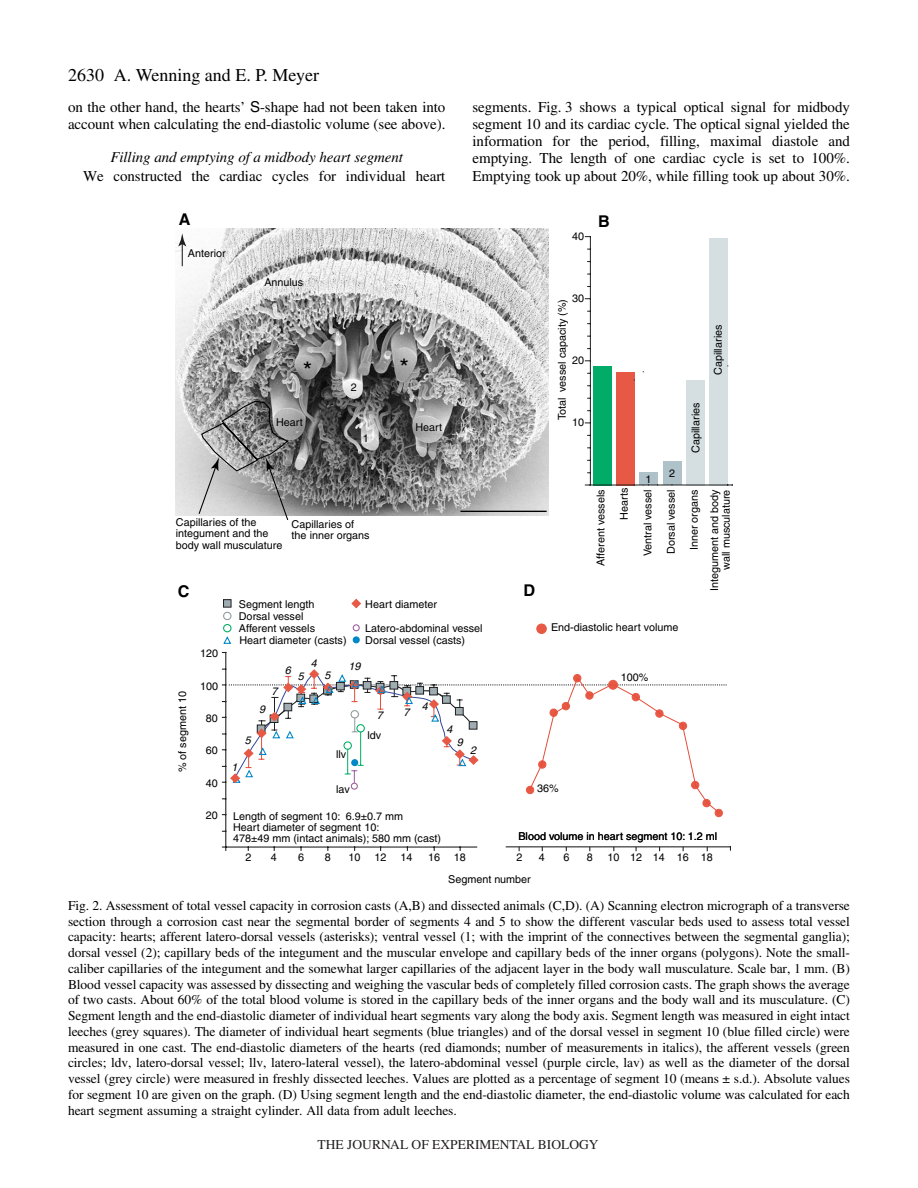
<style>
.page{position:relative;width:918px;height:1188px;background:#fff}
.page>*{position:absolute;margin:0;border:0;box-sizing:border-box;transform-origin:0 0}
.t1{font:24.3px "Helvetica";color:#000}
.t2{font:18px "Times";color:#000}
.t3{font:700 16.2px "Helvetica";color:#000}
.t4{font:15px/17.2px "Times";letter-spacing:-.005em;color:#000}
.t5{font:italic 15px "Times";letter-spacing:-.005em;color:#000}
.t6{font:13.5px/15.8px "Times";letter-spacing:-.005em;color:#000;text-align:justify}
.t7{font:13.5px "Times";color:#231f20}
.t8{font:10.8px/11.4px "Helvetica";color:#000}
.t9{font:italic 10.8px "Helvetica";color:#000}
.s1{font-family:"Helvetica"}
.s2{color:#fff}
</style>
<div class="page">
<div style="left:715px;top:809px;width:8px;height:8px;border:1px solid #e85945;border-radius:50%"></div>
<img style="left:176px;top:229px;width:373px;height:287px">
<hr style="left:460px;top:511px;width:87px;height:1px;background:#000">
<svg style="left:198px;top:400px;width:92px;height:120px"></svg>
<hr style="left:590px;top:237px;width:1px;height:248px;background:#1f2021">
<div style="left:616px;top:372px;width:19px;height:113px;background:#e85945"></div>
<div style="left:687px;top:380px;width:18px;height:105px;background:#d5dfe1"></div>
<div style="left:639px;top:473px;width:19px;height:12px;background:#afc1c9"></div>
<div style="left:663px;top:461px;width:18px;height:24px;background:#afc1c9"></div>
<div style="left:709px;top:238px;width:19px;height:247px;background:#d5dfe1"></div>
<div style="left:593px;top:366px;width:19px;height:119px;background:#00ac68"></div>
<hr style="left:589px;top:485px;width:143px;height:1px;background:#1f2021">
<hr style="left:506px;top:846px;width:224px;height:1px;background:#1f2021">
<hr style="left:225px;top:652px;width:1px;height:195px;background:#1f2021">
<hr style="left:226px;top:847px;width:251px;height:1px;background:#1f2021">
<div style="left:224px;top:600px;width:7px;height:7px;background:#9fadb3"></div>
<div style="left:223px;top:599px;width:8px;height:9px;border:1px solid #1f2021"></div>
<svg style="left:351px;top:598px;width:10px;height:11px"></svg>
<div style="left:537px;top:624px;width:9px;height:9px;background:#e85945;border-radius:50%"></div>
<div style="left:536px;top:624px;width:11px;height:10px;border:1px solid #e85945;border-radius:50%"></div>
<svg style="left:223px;top:636px;width:9px;height:8px"></svg>
<svg style="left:177px;top:231px;width:10px;height:35px"></svg>
<div style="left:223px;top:612px;width:9px;height:8px;border:1px solid #8e9b9f;border-radius:50%"></div>
<div style="left:353px;top:624px;width:7px;height:7px;border:1px solid #9d5b9d;border-radius:50%"></div>
<div style="left:223px;top:624px;width:9px;height:8px;border:1px solid #00ae66;border-radius:50%"></div>
<svg style="left:222px;top:669px;width:505px;height:146px"></svg>
<div style="left:351px;top:759px;width:7px;height:7px;border:1px solid #0087c8;border-radius:50%"></div>
<svg style="left:353px;top:637px;width:6px;height:6px"></svg>
<div style="left:353px;top:636px;width:7px;height:7px;border:1px solid #0087c8;border-radius:50%"></div>
<h2 class="t2" style="left:68px;top:68px;width:37px">2630</h2>
<p class="t4" style="left:68px;top:100px;width:379px">on the other hand, the hearts’ <span class="s1">S</span>-shape had not been taken into account when calculating the end-diastolic volume (see above).</p>
<p class="t5" style="left:110px;top:151px;width:294px">Filling and emptying of a midbody heart segment</p>
<p class="t4" style="left:83px;top:169px;width:364px">We constructed the cardiac cycles for individual heart</p>
<h2 class="t2" style="left:114px;top:68px;width:207px">A. Wenning and E. P. Meyer</h2>
<p class="t3" style="left:179px;top:214px;width:13px">A</p>
<p class="t8" style="left:188px;top:249px;width:39px">Anterior</p>
<p class="t8" style="left:264px;top:278px;width:40px">Annulus</p>
<h1 class="t1" style="left:303px;top:361px;width:11px">*</h1>
<p class="t8" style="left:276px;top:418px;width:28px">Heart</p>
<p class="t8" style="left:351px;top:382px;width:8px">2</p>
<p class="t8" style="left:363px;top:434px;width:8px">1</p>
<h1 class="t1" style="left:399px;top:358px;width:11px">*</h1>
<p class="t8" style="left:415px;top:423px;width:28px">Heart</p>
<p class="t4" style="left:472px;top:99px;width:379px;text-align:justify">segments. Fig.<span class="s2">·</span>3 shows a typical optical signal for midbody segment 10 and its cardiac cycle. The optical signal yielded the information for the period, filling, maximal diastole and emptying. The length of one cardiac cycle is set to 100%.<br>Emptying took up about 20%, while filling took up about 30%.</p>
<p class="t8" style="left:572px;top:232px;width:14px">40</p>
<p class="t3" style="left:598px;top:215px;width:13px">B</p>
<p class="t8" style="left:572px;top:294px;width:14px">30</p>
<p class="t8" style="left:557px;top:420px;width:123px;rotate:-90deg">Total vessel capacity (%)</p>
<p class="t8" style="left:572px;top:356px;width:14px">20</p>
<p class="t8" style="left:572px;top:418px;width:14px">10</p>
<p class="t8" style="left:646px;top:474px;width:8px">1</p>
<p class="t8" style="left:669px;top:468px;width:8px">2</p>
<p class="t8" style="left:691px;top:453px;width:52px;rotate:-90deg">Capillaries</p>
<p class="t8" style="left:713px;top:375px;width:52px;rotate:-90deg">Capillaries</p>
<p class="t8" style="left:176px;top:517px;width:108px">Capillaries of the integument and the body wall musculature</p>
<p class="t8" style="left:292px;top:519px;width:80px">Capillaries of the inner organs</p>
<p class="t3" style="left:178px;top:585px;width:13px">C</p>
<p class="t3" style="left:523px;top:584px;width:13px">D</p>
<p class="t8" style="left:239px;top:599px;width:77px">Segment length</p>
<p class="t8" style="left:365px;top:599px;width:73px">Heart diameter</p>
<p class="t8" style="left:200px;top:648px;width:20px">120</p>
<p class="t8" style="left:239px;top:611px;width:78px;line-height:12.3px">Dorsal vessel<br>Afferent vessels</p>
<p class="t8" style="left:239px;top:636px;width:109px">Heart diameter (casts)</p>
<p class="t8" style="left:365px;top:623px;width:119px;line-height:12.3px">Latero-abdominal vessel<br>Dorsal vessel (casts)</p>
<p class="t8" style="left:596px;top:566px;width:78px;rotate:-90deg">Afferent vessels</p>
<p class="t8" style="left:613px;top:556px;width:70px;line-height:23.4px;text-align:right;rotate:-90deg">Hearts<br>Ventral vessel</p>
<p class="t8" style="left:666px;top:554px;width:66px;rotate:-90deg">Dorsal vessel</p>
<p class="t8" style="left:551px;top:623px;width:129px">End-diastolic heart volume</p>
<p class="t8" style="left:178px;top:772px;width:83px;rotate:-90deg">% of segment 10</p>
<p class="t8" style="left:200px;top:682px;width:20px">100</p>
<p class="t8" style="left:206px;top:714px;width:14px">80</p>
<p class="t8" style="left:206px;top:746px;width:14px">60</p>
<p class="t8" style="left:206px;top:778px;width:14px">40</p>
<p class="t9" style="left:231px;top:763px;width:8px">1</p>
<p class="t9" style="left:245px;top:736px;width:8px">5</p>
<p class="t9" style="left:311px;top:659px;width:8px">4</p>
<p class="t9" style="left:285px;top:666px;width:8px">6</p>
<p class="t9" style="left:298px;top:672px;width:8px">5</p>
<p class="t9" style="left:324px;top:671px;width:8px">5</p>
<p class="t9" style="left:349px;top:662px;width:14px">19</p>
<p class="t9" style="left:272px;top:687px;width:8px">7</p>
<p class="t9" style="left:259px;top:705px;width:8px">9</p>
<p class="t9" style="left:377px;top:711px;width:8px">7</p>
<p class="t9" style="left:403px;top:709px;width:8px">7</p>
<p class="t8" style="left:367px;top:730px;width:15px">ldv</p>
<p class="t8" style="left:336px;top:750px;width:12px">llv</p>
<p class="t8" style="left:336px;top:785px;width:15px">lav</p>
<p class="t9" style="left:422px;top:702px;width:8px">4</p>
<p class="t9" style="left:446px;top:725px;width:8px">4</p>
<p class="t9" style="left:457px;top:738px;width:8px">9</p>
<p class="t9" style="left:470px;top:746px;width:8px">2</p>
<p class="t8" style="left:537px;top:784px;width:23px">36%</p>
<p class="t8" style="left:621px;top:673px;width:29px">100%</p>
<p class="t8" style="left:689px;top:550px;width:62px;rotate:-90deg">Inner organs</p>
<p class="t8" style="left:710px;top:591px;width:103px;text-align:right;rotate:-90deg">Integument and body wall musculature</p>
<p class="t8" style="left:206px;top:811px;width:14px">20</p>
<p class="t8" style="left:233px;top:811px;width:210px">Length of segment 10: 6.9±0.7 mm<br>Heart diameter of segment 10:<br>478±49 mm (intact animals); 580 mm (cast)</p>
<p class="t8" style="left:246px;top:853px;width:8px">2</p>
<p class="t8" style="left:271px;top:853px;width:8px">4</p>
<p class="t8" style="left:298px;top:853px;width:8px">6</p>
<p class="t8" style="left:325px;top:853px;width:8px">8</p>
<p class="t8" style="left:348px;top:853px;width:14px">10</p>
<p class="t8" style="left:375px;top:853px;width:14px">12</p>
<p class="t8" style="left:401px;top:853px;width:14px">14</p>
<p class="t8" style="left:428px;top:853px;width:14px">16</p>
<p class="t8" style="left:454px;top:853px;width:14px">18</p>
<p class="t8" style="left:518px;top:831px;width:200px">Blood volume in heart segment 10: 1.2 ml</p>
<p class="t8" style="left:516px;top:853px;width:8px">2</p>
<p class="t8" style="left:539px;top:853px;width:8px">4</p>
<p class="t8" style="left:564px;top:853px;width:8px">6</p>
<p class="t8" style="left:587px;top:853px;width:8px">8</p>
<p class="t8" style="left:608px;top:853px;width:107px">10 12 14 16 18</p>
<p class="t8" style="left:448px;top:874px;width:84px">Segment number</p>
<p class="t6" style="left:68px;top:899px;width:783px">Fig.<span class="s2">·</span>2. Assessment of total vessel capacity in corrosion casts (A,B) and dissected animals (C,D). (A) Scanning electron micrograph of a transverse section through a corrosion cast near the segmental border of segments 4 and 5 to show the different vascular beds used to assess total vessel capacity: hearts; afferent latero-dorsal vessels (asterisks); ventral vessel (1; with the imprint of the connectives between the segmental ganglia); dorsal vessel (2); capillary beds of the integument and the muscular envelope and capillary beds of the inner organs (polygons). Note the small&shy;caliber capillaries of the integument and the somewhat larger capillaries of the adjacent layer in the body wall musculature. Scale bar, 1<span class="s2">·</span>mm. (B)<br>Blood vessel capacity was assessed by dissecting and weighing the vascular beds of completely filled corrosion casts. The graph shows the average of two casts. About 60% of the total blood volume is stored in the capillary beds of the inner organs and the body wall and its musculature. (C)<br>Segment length and the end-diastolic diameter of individual heart segments vary along the body axis. Segment length was measured in eight intact leeches (grey squares). The diameter of individual heart segments (blue triangles) and of the dorsal vessel in segment 10 (blue filled circle) were measured in one cast. The end-diastolic diameters of the hearts (red diamonds; number of measurements in italics), the afferent vessels (green circles; ldv, latero-dorsal vessel; llv, latero-lateral vessel), the latero-abdominal vessel (purple circle, lav) as well as the diameter of the dorsal vessel (grey circle) were measured in freshly dissected leeches. Values are plotted as a percentage of segment 10 (means ± s.d.). Absolute values for segment 10 are given on the graph. (D) Using segment length and the end-diastolic diameter, the end-diastolic volume was calculated for each heart segment assuming a straight cylinder. All data from adult leeches.</p>
<p class="t7" style="left:318px;top:1137px;width:282px">THE JOURNAL OF EXPERIMENTAL BIOLOGY</p>
</div>
